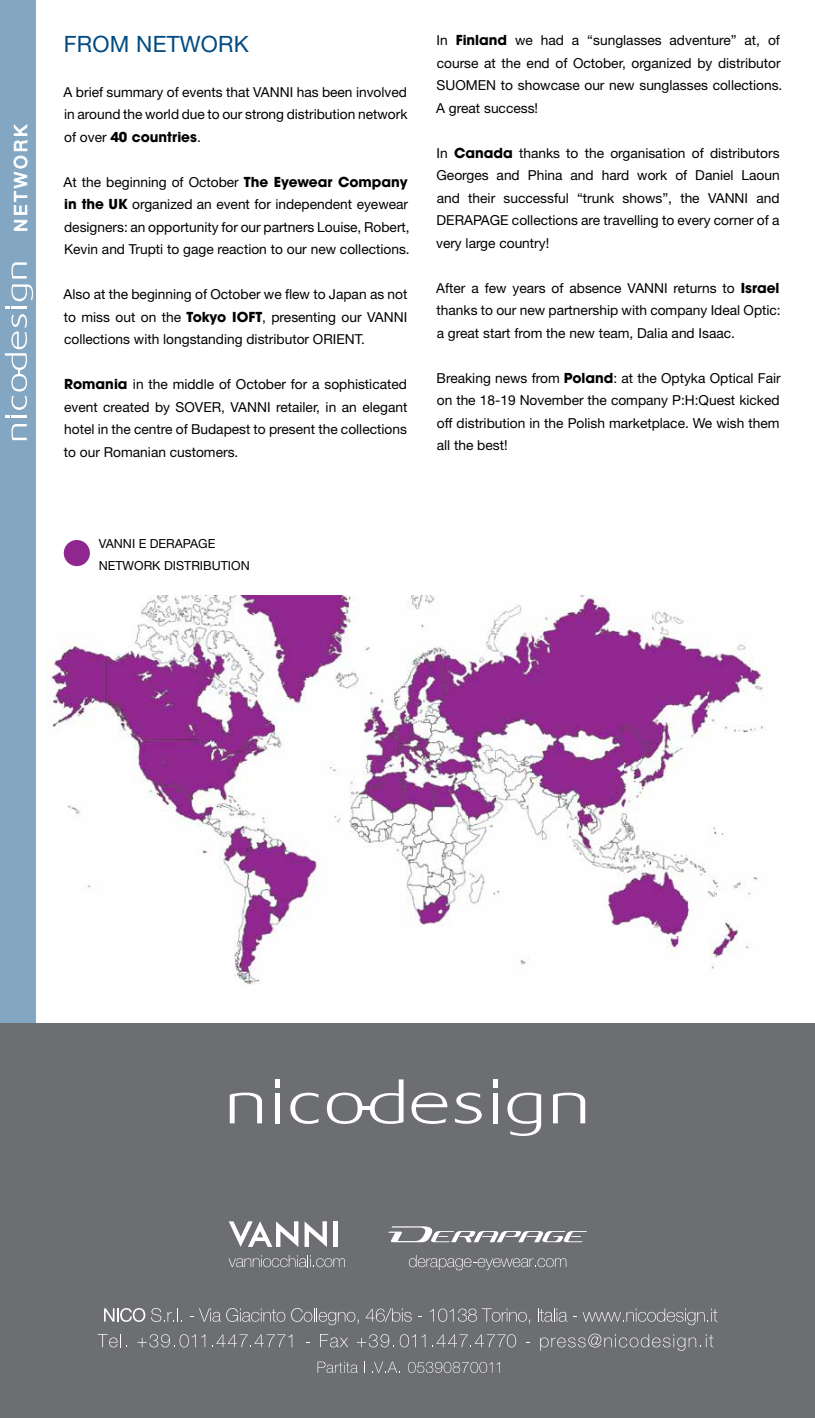
<style>
.page{position:relative;width:815px;height:1418px;background:#fff}
.page>*{position:absolute;margin:0;border:0;box-sizing:border-box;transform-origin:0 0}
.t1{font:22.5px "Helvetica Neue LT Pro";letter-spacing:.01em;color:#004b82}
.t2{font:17.5px "Helvetica Neue LT Pro";letter-spacing:.19em;color:#fff}
.t3{font:13.75px/22.5px "Helvetica Neue LT Pro";color:#000;text-align:justify}
.t4{font:700 13.75px "Avant Garde LT";color:#000}
.t5{font:12.5px/22.5px "Helvetica Neue LT Pro";color:#000}
.s1{font-family:"Helvetica Neue LT Pro";font-weight:400}
.s2{font-family:"Avant Garde LT";font-weight:700}
</style>
<div class="page">
<div style="left:0;top:0;width:36px;height:1417px;background:#83a7c2"></div>
<img style="left:47px;top:595px;width:716px;height:390px">
<svg style="left:11px;top:424px;width:16px;height:16px"></svg>
<svg style="left:11px;top:262px;width:16px;height:16px"></svg>
<svg style="left:5px;top:284px;width:28px;height:24px"></svg>
<svg style="left:5px;top:314px;width:22px;height:104px"></svg>
<svg style="left:13px;top:124px;width:15px;height:107px"></svg>
<div style="left:64px;top:540px;width:26px;height:26px;background:#90278f;border-radius:50%"></div>
<div style="left:0;top:1023px;width:815px;height:394px;background:#6d6e71"></div>
<svg style="left:230px;top:1092px;width:32px;height:31px"></svg>
<svg style="left:553px;top:1092px;width:32px;height:31px"></svg>
<hr style="left:360px;top:1106px;width:13px;height:4px;background:#fff">
<hr style="left:275px;top:1093px;width:4px;height:30px;background:#fff">
<svg style="left:275px;top:1079px;width:4px;height:9px"></svg>
<div style="left:493px;top:1093px;width:5px;height:30px;background:#fff"></div>
<div style="left:493px;top:1079px;width:5px;height:9px;background:#fff"></div>
<svg style="left:290px;top:1092px;width:28px;height:31px"></svg>
<svg style="left:455px;top:1092px;width:27px;height:31px"></svg>
<svg style="left:507px;top:1092px;width:34px;height:43px"></svg>
<svg style="left:412px;top:1092px;width:35px;height:31px"></svg>
<svg style="left:327px;top:1092px;width:35px;height:31px"></svg>
<svg style="left:370px;top:1079px;width:34px;height:44px"></svg>
<svg style="left:228px;top:1255px;width:117px;height:12px"></svg>
<svg style="left:229px;top:1221px;width:69px;height:25px"></svg>
<svg style="left:305px;top:1221px;width:22px;height:25px"></svg>
<hr style="left:334px;top:1221px;width:4px;height:25px;background:#fff">
<svg style="left:409px;top:1255px;width:157px;height:15px"></svg>
<svg style="left:388px;top:1226px;width:199px;height:16px"></svg>
<svg style="left:104px;top:1308px;width:41px;height:13px"></svg>
<svg style="left:151px;top:1308px;width:31px;height:13px"></svg>
<svg style="left:190px;top:1308px;width:95px;height:13px"></svg>
<svg style="left:291px;top:1308px;width:68px;height:17px"></svg>
<svg style="left:366px;top:1308px;width:46px;height:13px"></svg>
<svg style="left:430px;top:1308px;width:100px;height:15px"></svg>
<svg style="left:538px;top:1308px;width:29px;height:13px"></svg>
<svg style="left:583px;top:1308px;width:134px;height:17px"></svg>
<svg style="left:98px;top:1334px;width:29px;height:13px"></svg>
<svg style="left:137px;top:1334px;width:68px;height:13px"></svg>
<svg style="left:212px;top:1334px;width:80px;height:13px"></svg>
<svg style="left:320px;top:1334px;width:28px;height:13px"></svg>
<svg style="left:357px;top:1334px;width:37px;height:13px"></svg>
<svg style="left:400px;top:1334px;width:25px;height:13px"></svg>
<svg style="left:432px;top:1334px;width:84px;height:13px"></svg>
<svg style="left:540px;top:1333px;width:173px;height:17px"></svg>
<svg style="left:318px;top:1361px;width:39px;height:11px"></svg>
<svg style="left:372px;top:1361px;width:28px;height:11px"></svg>
<svg style="left:408px;top:1361px;width:92px;height:11px"></svg>
<p class="t2" style="left:10px;top:231px;width:108px;rotate:-90deg">NETWORK</p>
<h1 class="t1" style="left:64px;top:30px;width:187px">FROM NETWORK</h1>
<p class="t3" style="left:64px;top:80px;width:345px">A brief summary of events that VANNI has been involved in around the world due to our strong distribution network</p>
<p class="t4" style="left:64px;top:128px;width:138px"><span class="s1">of over</span> 40 countries<span class="s1">.</span></p>
<p class="t3" style="left:64px;top:170px;width:348px;text-align:left">At the beginning of October <span class="s2">The Eyewear Company in the UK</span> organized an event for independent eyewear designers: an opportunity for our partners Louise, Robert, Kevin and Trupti to gage reaction to our new collections.</p>
<p class="t3" style="left:64px;top:283px;width:345px">Also at the beginning of October we flew to Japan as not to miss out on the <span class="s2">Tokyo IOFT</span>, presenting our VANNI collections with longstanding distributor ORIENT.</p>
<p class="t3" style="left:64px;top:373px;width:345px"><span class="s2">Romania</span> in the middle of October for a sophisticated event created by SOVER, VANNI retailer, in an elegant hotel in the centre of Budapest to present the collections to our Romanian customers.</p>
<p class="t3" style="left:436px;top:29px;width:348px;text-align:left">In <span class="s2">Finland</span> we had a “sunglasses adventure” at, of course at the end of October, organized by distributor SUOMEN to showcase our new sunglasses collections.<br>A great success!</p>
<p class="t3" style="left:436px;top:141px;width:345px">In <span class="s2">Canada</span> thanks to the organisation of distributors Georges and Phina and hard work of Daniel Laoun and their successful “trunk shows”, the VANNI and DERAPAGE collections are travelling to every corner of a very large country!</p>
<p class="t3" style="left:436px;top:276px;width:346px">After a few years of absence VANNI returns to <span class="s2">Israel </span>thanks to our new partnership with company Ideal Optic: a great start from the new team, Dalia and Isaac.</p>
<p class="t3" style="left:437px;top:366px;width:346px">Breaking news from <span class="s2">Poland</span>: at the Optyka Optical Fair on the 18-19 November the company P:H:Quest kicked off distribution in the Polish marketplace. We wish them all the best!</p>
<p class="t5" style="left:99px;top:532px;width:152px">VANNI E DERAPAGE<br>NETWORK DISTRIBUTION</p>
</div>
